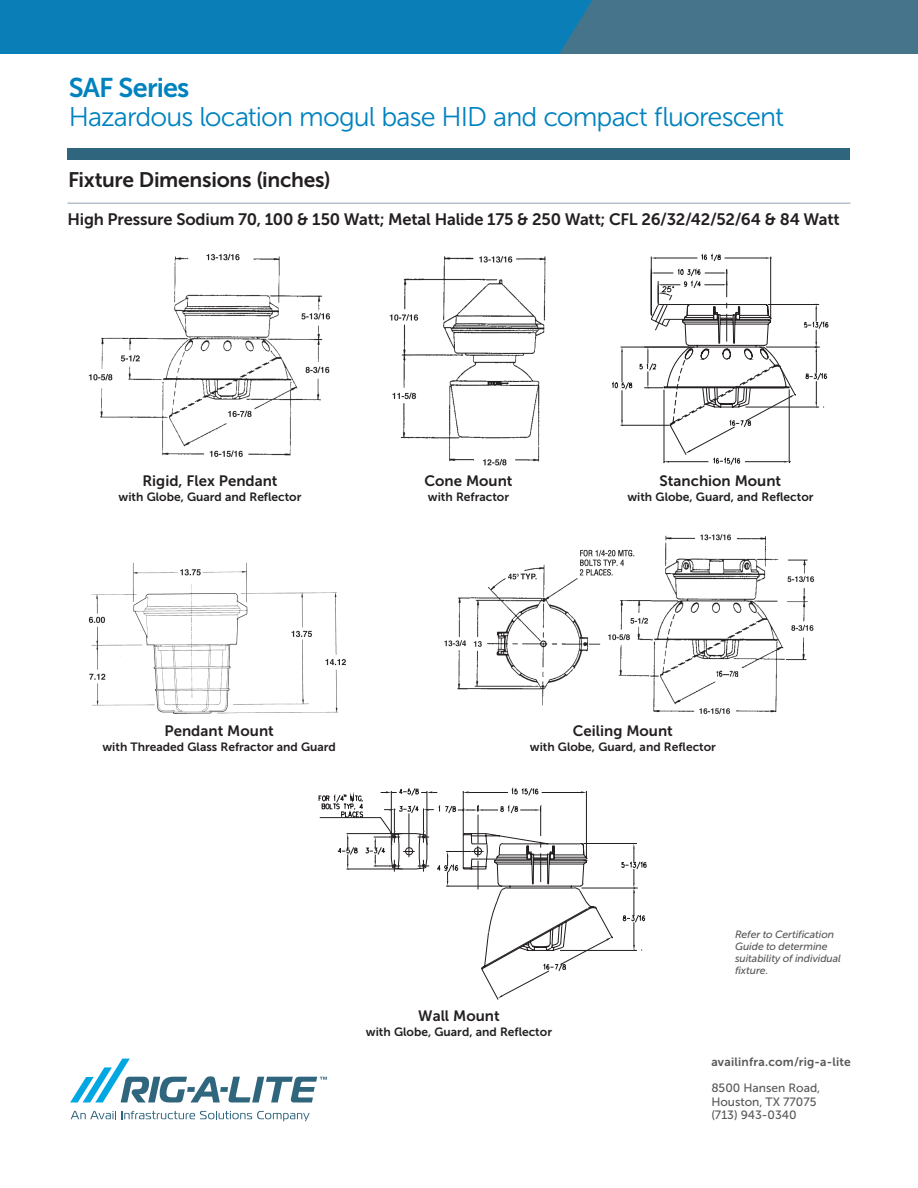
<style>
.page{position:relative;width:918px;height:1188px;background:#fff}
.page>*{position:absolute;margin:0;border:0;box-sizing:border-box;transform-origin:0 0}
.t1{font:27px "Museo Sans 300";letter-spacing:-.035em;color:#0082bf}
.t2{font:27px "Museo Sans 700";letter-spacing:-.03em;color:#0082bf}
.t3{font:21px "Museo Sans 700";letter-spacing:-.015em;color:#231f20}
.t4{font:16.5px "Museo Sans 700";letter-spacing:-.015em;color:#231f20}
.t5{font:15px "Museo Sans 700";color:#231f20}
.t6{font:12px "Museo Sans 700";color:#231f20}
.t7{font:12px/13.5px "Museo Sans 500";color:#57585a}
.t8{font:12px "Museo Sans 700";letter-spacing:.02em;color:#57585a}
.t9{font:italic 10.5px/12px "Museo Sans 500";letter-spacing:-.005em;color:#57585a}
</style>
<div class="page">
<div style="left:0;top:0;width:918px;height:54px;background:#45748b"></div>
<div style="left:0;top:0;width:593px;height:54px;background:#0a7fb7"></div>
<div style="left:68px;top:148px;width:782px;height:12px;background:#30657e"></div>
<svg style="left:71px;top:1111px;width:239px;height:10px"></svg>
<svg style="left:70px;top:1059px;width:257px;height:43px"></svg>
<hr style="left:68px;top:203px;width:782px;height:1px;background:#90a0b1">
<img style="left:89px;top:253px;width:242px;height:204px">
<img style="left:389px;top:256px;width:157px;height:210px">
<svg style="left:612px;top:253px;width:217px;height:212px"></svg>
<img style="left:88px;top:562px;width:258px;height:152px">
<img style="left:653px;top:534px;width:162px;height:181px">
<img style="left:444px;top:534px;width:212px;height:177px">
<svg style="left:318px;top:787px;width:329px;height:213px"></svg>
<h1 class="t2" style="left:69px;top:73px;width:122px">SAF Series</h1>
<h1 class="t1" style="left:69px;top:102px;width:717px">Hazardous location mogul base HID and compact fluorescent</h1>
<h2 class="t3" style="left:68px;top:168px;width:264px">Fixture Dimensions (inches)</h2>
<h3 class="t4" style="left:68px;top:210px;width:774px">High Pressure Sodium 70, 100 &amp; 150 Watt; Metal Halide 175 &amp; 250 Watt; CFL 26/32/42/52/64 &amp; 84 Watt</h3>
<p class="t5" style="left:142px;top:473px;width:137px">Rigid, Flex Pendant</p>
<p class="t6" style="left:119px;top:491px;width:184px">with Globe, Guard and Reflector</p>
<p class="t5" style="left:424px;top:473px;width:90px">Cone Mount</p>
<p class="t6" style="left:428px;top:491px;width:83px">with Refractor</p>
<p class="t5" style="left:660px;top:473px;width:123px">Stanchion Mount</p>
<p class="t6" style="left:627px;top:491px;width:188px">with Globe, Guard, and Reflector</p>
<p class="t5" style="left:165px;top:723px;width:111px">Pendant Mount</p>
<p class="t6" style="left:102px;top:741px;width:235px">with Threaded Glass Refractor and Guard</p>
<p class="t5" style="left:573px;top:723px;width:102px">Ceiling Mount</p>
<p class="t6" style="left:530px;top:741px;width:188px">with Globe, Guard, and Reflector</p>
<p class="t5" style="left:418px;top:1007px;width:83px">Wall Mount</p>
<p class="t6" style="left:366px;top:1025px;width:188px">with Globe, Guard, and Reflector</p>
<p class="t9" style="left:735px;top:929px;width:108px">Refer to Certification<br>Guide to determine suitability of individual fixture.</p>
<p class="t8" style="left:711px;top:1056px;width:141px">availinfra.com/rig-a-lite</p>
<p class="t7" style="left:711px;top:1081px;width:110px">8500 Hansen Road,<br>Houston, TX 77075 (713) 943-0340</p>
</div>
